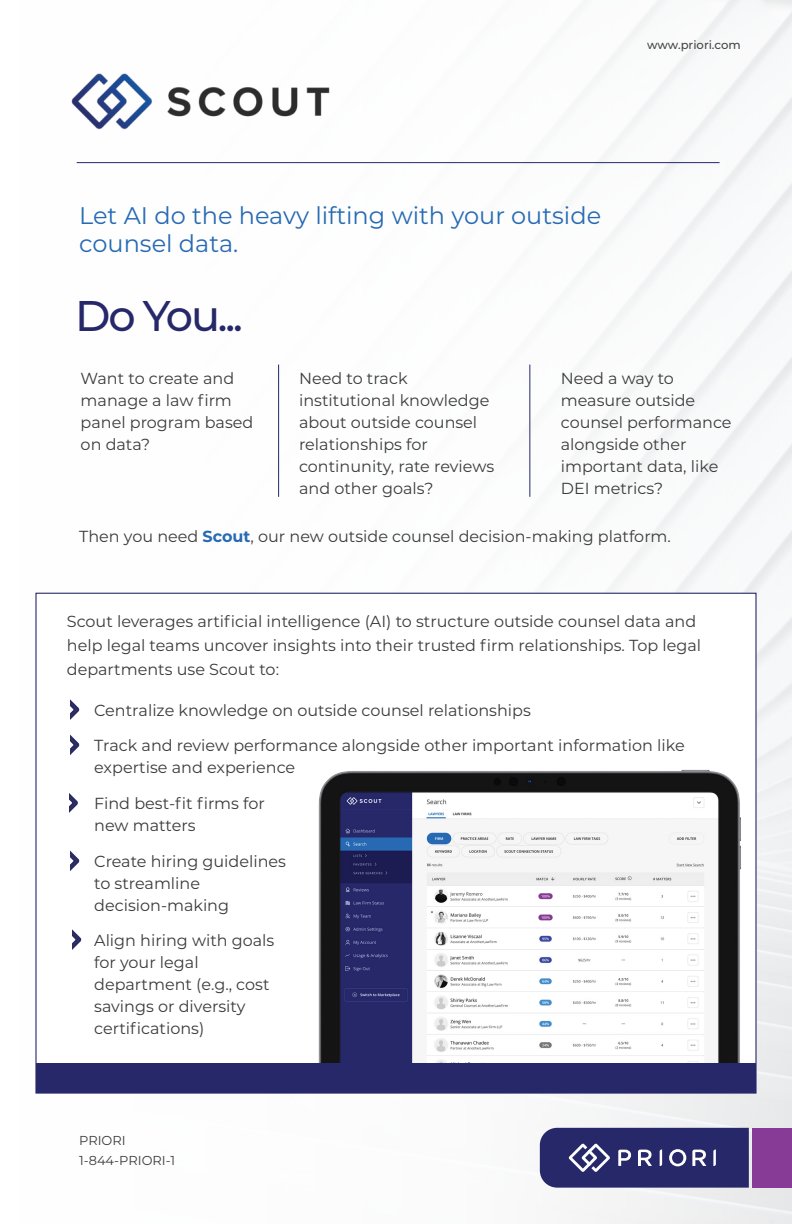
<style>
.page{position:relative;width:792px;height:1224px;background:#fff}
.page>*{position:absolute;margin:0;border:0;box-sizing:border-box;transform-origin:0 0}
.t1{font:500 42.8px "Montserrat";color:#272869}
.t2{font:24px/28.8px "Montserrat";color:#276ab4}
.t3{font:16px/22px "Montserrat";color:#3b3b3c}
.t4{font:13px/19.4px "Montserrat";color:#3b3b3c}
.t5{font:500 11.6px "Montserrat";letter-spacing:-.005em;color:#3b3b3c}
.s1{font-weight:700;color:#276ab4}
</style>
<div class="page">
<div style="left:753px;top:1128px;width:39px;height:60px;background:#873b96"></div>
<svg style="left:540px;top:1128px;width:209px;height:60px"></svg>
<hr style="left:77px;top:162px;width:643px;height:1px;background:#272869">
<img style="left:71px;top:73px;width:259px;height:57px">
<hr style="left:278px;top:365px;width:1px;height:132px;background:#272869">
<hr style="left:529px;top:365px;width:1px;height:132px;background:#272869">
<div style="left:35px;top:593px;width:722px;height:501px;background:#fff;border:1px solid #272869"></div>
<div style="left:36px;top:1063px;width:720px;height:29px;background:#272869"></div>
<svg style="left:71px;top:700px;width:9px;height:19px"></svg>
<svg style="left:71px;top:735px;width:9px;height:19px"></svg>
<svg style="left:71px;top:851px;width:9px;height:19px"></svg>
<svg style="left:69px;top:793px;width:9px;height:20px"></svg>
<svg style="left:73px;top:930px;width:9px;height:19px"></svg>
<img style="left:319px;top:769px;width:422px;height:294px">
<p class="t5" style="left:647px;top:37px;width:95px">www.priori.com</p>
<h2 class="t2" style="left:79px;top:200px;width:523px">Let AI do the heavy lifting with your outside counsel data.</h2>
<h1 class="t1" style="left:75px;top:286px;width:169px">Do You...</h1>
<p class="t3" style="left:81px;top:366px;width:174px">Want to create and manage a law firm panel program based on data?</p>
<p class="t3" style="left:299px;top:366px;width:197px">Need to track institutional knowledge about outside counsel relationships for continunity, rate reviews and other goals?</p>
<p class="t3" style="left:561px;top:366px;width:172px">Need a way to measure outside counsel performance alongside other important data, like<br>DEI metrics?</p>
<p class="t3" style="left:79px;top:524px;width:593px">Then you need <span class="s1">Scout</span>, our new outside counsel decision-making platform.</p>
<p class="t3" style="left:67px;top:609px;width:636px;line-height:24px">Scout leverages artificial intelligence (AI) to structure outside counsel data and help legal teams uncover insights into their trusted firm relationships. Top legal departments use Scout to:</p>
<p class="t3" style="left:94px;top:699px;width:438px">Centralize knowledge on outside counsel relationships</p>
<p class="t3" style="left:94px;top:734px;width:592px">Track and review performance alongside other important information like expertise and experience</p>
<p class="t3" style="left:94px;top:792px;width:172px">Find best-fit firms for new matters</p>
<p class="t3" style="left:94px;top:849px;width:193px">Create hiring guidelines to streamline decision-making</p>
<p class="t3" style="left:94px;top:929px;width:182px">Align hiring with goals for your legal department (e.g., cost savings or diversity certifications)</p>
<p class="t4" style="left:79px;top:1130px;width:97px">PRIORI<br>1-844-PRIORI-1</p>
</div>
